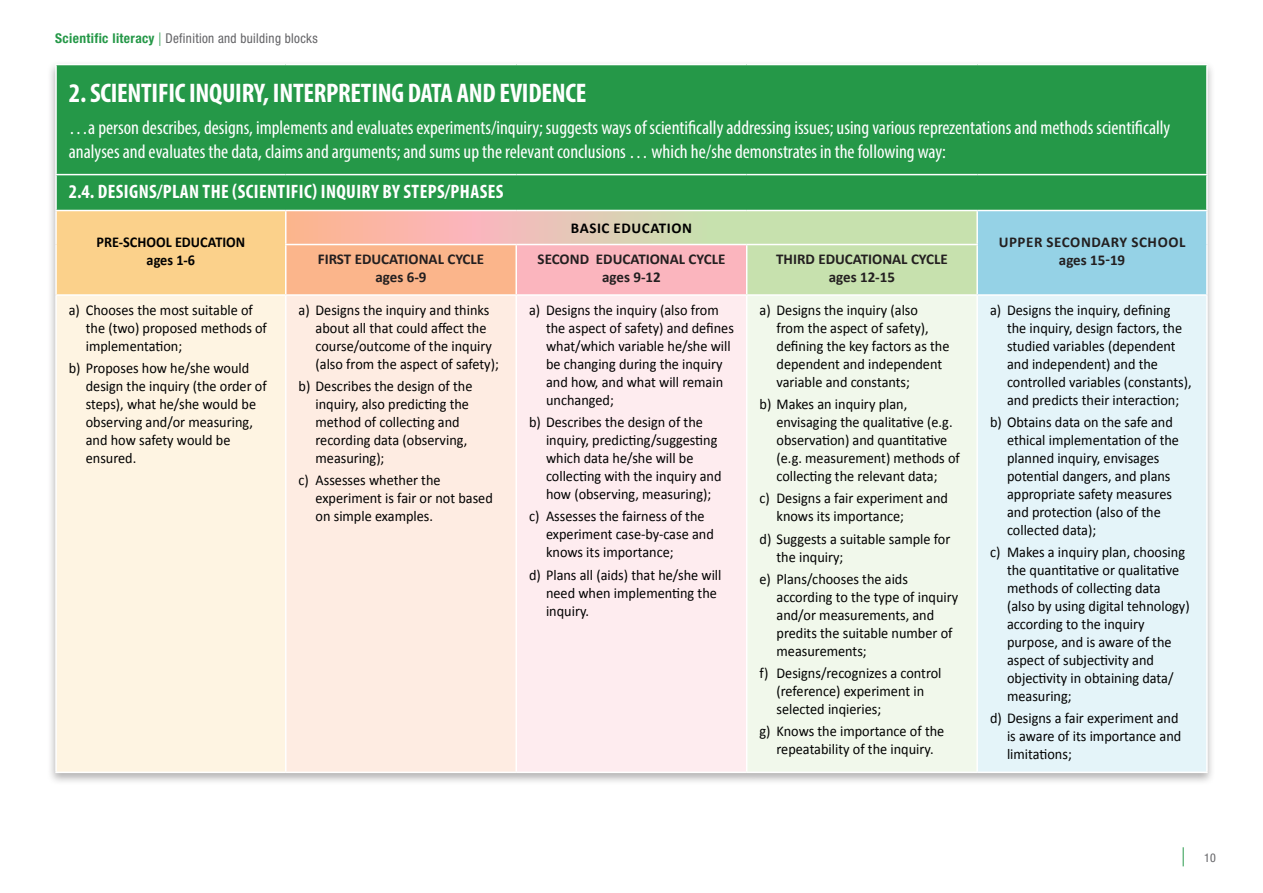
<style>
.page{position:relative;width:1263px;height:893px;background:#fff}
.page>*{position:absolute;margin:0;border:0;box-sizing:border-box;transform-origin:0 0}
.t1{font:700 condensed 27px "Myriad Pro";letter-spacing:-.01em;color:#fff}
.t2{font:italic condensed 25.65px "Helvetica Neue 57";color:#259848;scale:.56 1}
.t3{font:condensed 19.5px/23.4px "Myriad Pro";color:#fff}
.t4{font:700 condensed 19.5px "Myriad Pro";letter-spacing:.02em;color:#fff}
.t5{font:15px/18px "Calibri";color:#000;scale:.95 1}
.t6{font:700 15px/18px "Calibri";color:#231f20;text-align:center}
.t7{font:700 15px/18px "Calibri";color:#000;text-align:center;scale:.95 1}
.t8{font:700 15px "Calibri";letter-spacing:.04em;color:#231f20}
.t9{font:700 15px "Calibri";letter-spacing:.04em;color:#000}
.t10{font:condensed 13.5px "Helvetica Neue LT Pro";letter-spacing:.025em;color:#636366}
.t11{font:italic condensed 12px "Helvetica Neue 57";color:#636366}
.s1{font-weight:700;color:#259848}
.s2{font-family:"Helvetica Neue";font-weight:300;font-stretch:normal;color:#259848}
</style>
<div class="page">
<div style="left:47px;top:60px;width:1169px;height:726px;background:#231f20;opacity:.35"></div>
<div style="left:56px;top:65px;width:1151px;height:110px;background:#259848"></div>
<div style="left:56px;top:175px;width:1151px;height:35px;background:#259848"></div>
<div style="left:56px;top:210px;width:230px;height:85px;background:#fbd18b"></div>
<svg style="left:286px;top:211px;width:690px;height:33px;background:#deceaf"></svg>
<div style="left:977px;top:210px;width:230px;height:85px;background:#95d2e6"></div>
<div style="left:286px;top:244px;width:230px;height:51px;background:#fbb58b"></div>
<div style="left:516px;top:244px;width:231px;height:51px;background:#fbb5be"></div>
<div style="left:747px;top:244px;width:230px;height:51px;background:#c7e1ae"></div>
<div style="left:56px;top:295px;width:230px;height:477px;background:#fef4e2"></div>
<div style="left:286px;top:295px;width:230px;height:477px;background:#feece2"></div>
<div style="left:516px;top:295px;width:231px;height:477px;background:#feecef"></div>
<div style="left:747px;top:295px;width:230px;height:477px;background:#f1f8eb"></div>
<div style="left:977px;top:295px;width:230px;height:477px;background:#e4f4f9"></div>
<hr style="left:55px;top:64px;width:231px;height:1px;background:#fff">
<hr style="left:286px;top:64px;width:230px;height:1px;background:#fff">
<hr style="left:516px;top:64px;width:231px;height:1px;background:#fff">
<hr style="left:747px;top:64px;width:230px;height:1px;background:#fff">
<hr style="left:977px;top:64px;width:231px;height:1px;background:#fff">
<hr style="left:1206px;top:65px;width:2px;height:109px;background:#fff">
<hr style="left:1206px;top:175px;width:2px;height:35px;background:#fff">
<hr style="left:55px;top:65px;width:2px;height:109px;background:#fff">
<hr style="left:285px;top:296px;width:1px;height:476px;background:#fff">
<hr style="left:515px;top:296px;width:2px;height:476px;background:#fff">
<hr style="left:55px;top:210px;width:231px;height:1px;background:#fff">
<hr style="left:55px;top:211px;width:2px;height:33px;background:#fff">
<hr style="left:55px;top:244px;width:2px;height:50px;background:#fff">
<hr style="left:286px;top:210px;width:230px;height:1px;background:#fff">
<hr style="left:285px;top:211px;width:1px;height:33px;background:#fff">
<hr style="left:516px;top:210px;width:231px;height:1px;background:#fff">
<hr style="left:747px;top:210px;width:230px;height:1px;background:#fff">
<hr style="left:977px;top:210px;width:231px;height:1px;background:#fff">
<hr style="left:976px;top:211px;width:2px;height:33px;background:#fff">
<hr style="left:1206px;top:211px;width:2px;height:33px;background:#fff">
<hr style="left:1206px;top:244px;width:2px;height:50px;background:#fff">
<hr style="left:285px;top:244px;width:231px;height:1px;background:#fff">
<hr style="left:285px;top:245px;width:1px;height:49px;background:#fff">
<hr style="left:516px;top:244px;width:231px;height:1px;background:#fff">
<hr style="left:515px;top:245px;width:2px;height:49px;background:#fff">
<hr style="left:747px;top:244px;width:231px;height:1px;background:#fff">
<hr style="left:746px;top:245px;width:1px;height:49px;background:#fff">
<hr style="left:976px;top:245px;width:2px;height:49px;background:#fff">
<hr style="left:55px;top:294px;width:231px;height:2px;background:#fff">
<hr style="left:286px;top:294px;width:230px;height:2px;background:#fff">
<hr style="left:516px;top:294px;width:231px;height:2px;background:#fff">
<hr style="left:747px;top:294px;width:230px;height:2px;background:#fff">
<hr style="left:977px;top:294px;width:231px;height:2px;background:#fff">
<hr style="left:746px;top:296px;width:1px;height:476px;background:#fff">
<hr style="left:976px;top:296px;width:2px;height:476px;background:#fff">
<hr style="left:55px;top:174px;width:231px;height:1px;background:#fff">
<hr style="left:55px;top:175px;width:2px;height:35px;background:#fff">
<hr style="left:286px;top:174px;width:230px;height:1px;background:#fff">
<hr style="left:516px;top:174px;width:231px;height:1px;background:#fff">
<hr style="left:747px;top:174px;width:230px;height:1px;background:#fff">
<hr style="left:977px;top:174px;width:231px;height:1px;background:#fff">
<hr style="left:55px;top:772px;width:231px;height:1px;background:#fff">
<hr style="left:286px;top:772px;width:230px;height:1px;background:#fff">
<hr style="left:516px;top:772px;width:231px;height:1px;background:#fff">
<hr style="left:747px;top:772px;width:230px;height:1px;background:#fff">
<hr style="left:977px;top:772px;width:231px;height:1px;background:#fff">
<hr style="left:55px;top:296px;width:2px;height:476px;background:#fff">
<hr style="left:1206px;top:296px;width:2px;height:476px;background:#fff">
<p class="t10" style="left:55px;top:30px;width:264px"><span class="s1">Scientific literacy</span> <span class="s2">|</span> Definition and building blocks</p>
<h1 class="t1" style="left:69px;top:76px;width:519px">2. SCIENTIFIC INQUIRY, INTERPRETING DATA AND EVIDENCE</h1>
<p class="t3" style="left:69px;top:116px;width:1103px">…a person describes, designs, implements and evaluates experiments/inquiry; suggests ways of scientifically addressing issues; using various reprezentations and methods scientifically analyses and evaluates the data, claims and arguments; and sums up the relevant conclusions … which he/she demonstrates in the following way:</p>
<h3 class="t4" style="left:69px;top:179px;width:436px">2.4. DESIGNS/PLAN THE (SCIENTIFIC) INQUIRY BY STEPS/PHASES</h3>
<p class="t7" style="left:97px;top:233px;width:158px">PRE-SCHOOL EDUCATION ages 1-6</p>
<p class="t9" style="left:571px;top:219px;width:123px">BASIC EDUCATION</p>
<p class="t8" style="left:999px;top:233px;width:188px">UPPER SECONDARY SCHOOL</p>
<p class="t6" style="left:318px;top:250px;width:168px">FIRST EDUCATIONAL CYCLE</p>
<p class="t6" style="left:1059px;top:251px;width:68px">ages 15-19</p>
<p class="t6" style="left:375px;top:268px;width:53px">ages 6-9</p>
<p class="t6" style="left:538px;top:250px;width:189px">SECOND EDUCATIONAL CYCLE ages 9-12</p>
<p class="t6" style="left:776px;top:250px;width:173px">THIRD EDUCATIONAL CYCLE ages 12-15</p>
<p class="t5" style="left:86px;top:301px;width:192px;text-indent:-17px">a) Chooses the most suitable of the (two) proposed methods of implementation;</p>
<p class="t5" style="left:86px;top:359px;width:192px;text-indent:-17px">b) Proposes how he/she would design the inquiry (the order of steps), what he/she would be observing and/or measuring, and how safety would be ensured.</p>
<p class="t5" style="left:316px;top:301px;width:194px;text-indent:-17px">a) Designs the inquiry and thinks about all that could affect the course/outcome of the inquiry (also from the aspect of safety);</p>
<p class="t5" style="left:316px;top:377px;width:167px;text-indent:-17px">b) Describes the design of the inquiry, also predicting the method of collecting and recording data (observing, measuring);</p>
<p class="t5" style="left:316px;top:471px;width:188px;text-indent:-17px">c) Assesses whether the experiment is fair or not based on simple examples.</p>
<p class="t5" style="left:546px;top:301px;width:199px;text-indent:-17px">a) Designs the inquiry (also from the aspect of safety) and defines what/which variable he/she will be changing during the inquiry and how, and what will remain unchanged;</p>
<p class="t5" style="left:546px;top:413px;width:186px;text-indent:-17px">b) Describes the design of the inquiry, predicting/suggesting which data he/she will be collecting with the inquiry and how (observing, measuring);</p>
<p class="t5" style="left:546px;top:507px;width:178px;text-indent:-17px">c) Assesses the fairness of the experiment case-by-case and knows its importance;</p>
<p class="t5" style="left:546px;top:566px;width:186px;text-indent:-17px">d) Plans all (aids) that he/she will need when implementing the inquiry.</p>
<p class="t5" style="left:776px;top:301px;width:184px;text-indent:-17px">a) Designs the inquiry (also from the aspect of safety), defining the key factors as the dependent and independent variable and constants;</p>
<p class="t5" style="left:776px;top:395px;width:195px;text-indent:-17px">b) Makes an inquiry plan, envisaging the qualitative (e.g. observation) and quantitative (e.g. measurement) methods of collecting the relevant data;</p>
<p class="t5" style="left:776px;top:489px;width:182px;text-indent:-17px">c) Designs a fair experiment and knows its importance;</p>
<p class="t5" style="left:776px;top:530px;width:184px;text-indent:-17px">d) Suggests a suitable sample for the inquiry;</p>
<p class="t5" style="left:776px;top:570px;width:193px;text-indent:-17px">e) Plans/chooses the aids according to the type of inquiry and/or measurements, and predits the suitable number of measurements;</p>
<p class="t5" style="left:776px;top:664px;width:175px;text-indent:-17px">f) Designs/recognizes a control (reference) experiment in selected inqieries;</p>
<p class="t5" style="left:759px;top:722px;width:196px;text-align:center">g) Knows the importance of the repeatability of the inquiry.</p>
<p class="t5" style="left:1007px;top:301px;width:196px;text-indent:-17px">a) Designs the inquiry, defining the inquiry, design factors, the studied variables (dependent and independent) and the controlled variables (constants), and predicts their interaction;</p>
<p class="t5" style="left:1007px;top:413px;width:183px;text-indent:-17px">b) Obtains data on the safe and ethical implementation of the planned inquiry, envisages potential dangers, and plans appropriate safety measures and protection (also of the collected data);</p>
<p class="t5" style="left:1007px;top:543px;width:194px;text-indent:-17px">c) Makes a inquiry plan, choosing the quantitative or qualitative methods of collecting data (also by using digital tehnology) according to the inquiry purpose, and is aware of the aspect of subjectivity and objectivity in obtaining data/ measuring;</p>
<p class="t5" style="left:1007px;top:709px;width:185px;text-indent:-17px">d) Designs a fair experiment and is aware of its importance and limitations;</p>
<h2 class="t2" style="left:1182px;top:842px;width:7px">|</h2>
<p class="t11" style="left:1204px;top:850px;width:13px">10</p>
</div>
